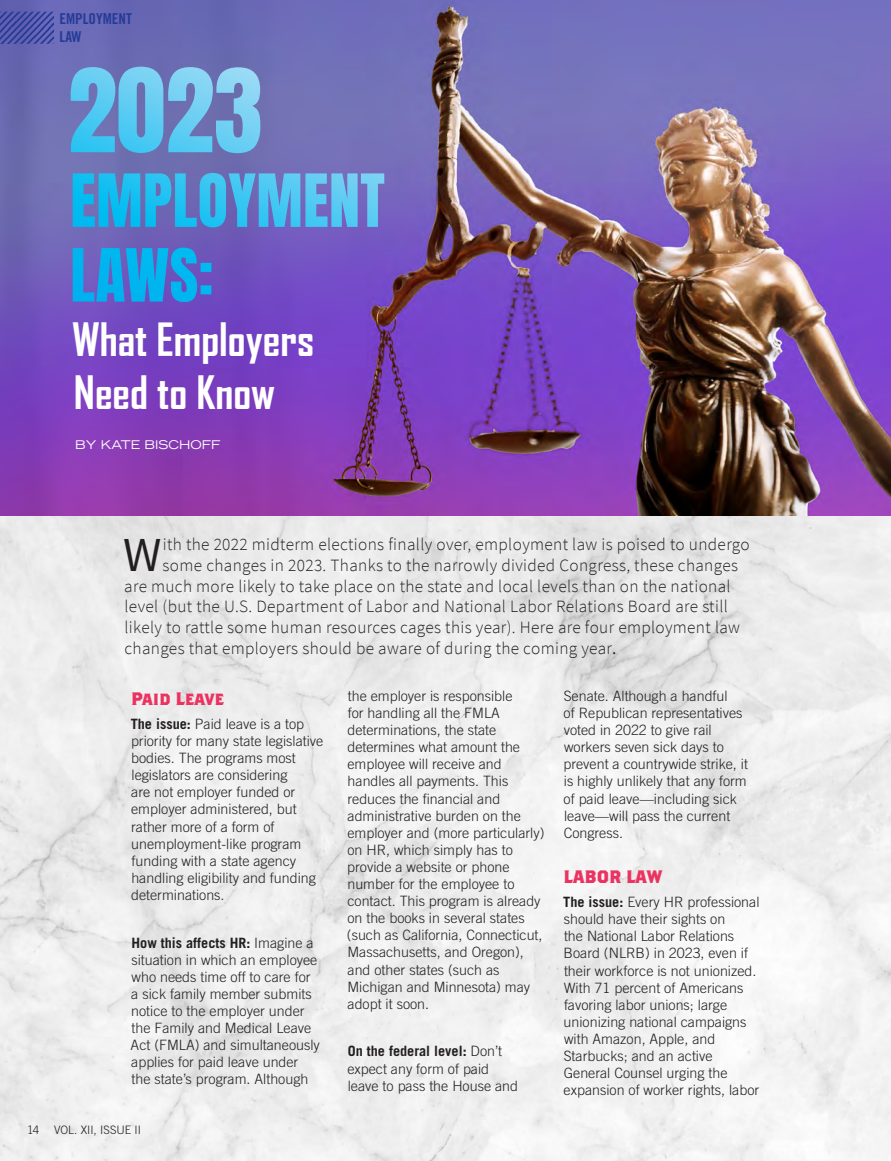
<style>
.page{position:relative;width:891px;height:1161px;background:#fff}
.page>*{position:absolute;margin:0;border:0;box-sizing:border-box;transform-origin:0 0}
.t1{font:48.75px "Source Sans Pro";color:#231f20}
.t2{font:700 44.1px/52.8px "Agency FB";color:#fff}
.t3{font:700 18px "Brothers OT";color:#eb3361}
.t4{font:300 17.25px "Source Sans Pro";letter-spacing:.02em;color:#231f20}
.t5{font:15px/18px "Trade Gothic LT Std Bd Cn 20";color:#263b97}
.t6{font:300 14.25px/17.1px "Trade Gothic LT Std";color:#231f20}
.t7{font:expanded 12px "Trade Gothic LT Std";color:#fff}
.t8{font:300 11.7px "Trade Gothic LT Std";color:#231f20}
.s1{font-weight:400}
.s2{font-weight:700}
</style>
<div class="page">
<img style="left:0;top:516px;width:891px;height:645px">
<img style="left:0;top:0;width:891px;height:516px">
<svg style="left:73px;top:248px;width:138px;height:54px;background:#2991dc"></svg>
<svg style="left:73px;top:173px;width:311px;height:54px;background:#49a4dd"></svg>
<svg style="left:71px;top:67px;width:189px;height:86px;background:#68addc"></svg>
<img style="left:0;top:12px;width:54px;height:32px">
<p class="t5" style="left:59px;top:10px;width:74px">EMPLOYMENT<br>LAW</p>
<h2 class="t2" style="left:72px;top:313px;width:244px">What Employers<br>Need to Know</h2>
<p class="t7" style="left:75px;top:437px;width:147px">BY KATE BISCHOFF</p>
<h1 class="t1" style="left:123px;top:524px;width:40px">W</h1>
<p class="t4" style="left:163px;top:534px;width:589px">ith the 2022 midterm elections finally over, employment law is poised to undergo</p>
<p class="t4" style="left:163px;top:555px;width:577px">some changes in 2023. Thanks to the narrowly divided Congress, these changes</p>
<p class="t4" style="left:124px;top:575px;width:608px">are much more likely to take place on the state and local levels than on the national</p>
<p class="t4" style="left:125px;top:596px;width:605px">level (but the U.S. Department of Labor and National Labor Relations Board are still</p>
<p class="t4" style="left:125px;top:617px;width:617px">likely to rattle some human resources cages this year). Here are four employment law</p>
<p class="t4" style="left:125px;top:637px;width:494px">changes that employers should be aware of during the coming year<span class="s1">.</span></p>
<p class="t3" style="left:131px;top:691px;width:94px">Paid Leave</p>
<p class="t6" style="left:131px;top:715px;width:194px"><span class="s2">The issue:</span> Paid leave is a top priority for many state legislative bodies. The programs most legislators are considering<br>are not employer funded or employer administered, but rather more of a form of unemployment-like program funding with a state agency handling eligibility and funding determinations.</p>
<p class="t6" style="left:131px;top:934px;width:191px"><span class="s2">How this affects HR:</span> Imagine a situation in which an employee who needs time off to care for a sick family member submits notice to the employer under the Family and Medical Leave<br>Act (FMLA) and simultaneously applies for paid leave under the state’s program. Although</p>
<p class="t8" style="left:27px;top:1123px;width:14px">14</p>
<p class="t8" style="left:54px;top:1123px;width:88px">VOL. XII, ISSUE II</p>
<p class="t6" style="left:347px;top:687px;width:199px">the employer is responsible<br>for handling all the FMLA determinations, the state determines what amount the employee will receive and handles all payments. This reduces the financial and administrative burden on the employer and (more particularly) on HR, which simply has to provide a website or phone number for the employee to contact. This program is already on the books in several states (such as California, Connecticut,<br>Massachusetts, and Oregon), and other states (such as<br>Michigan and Minnesota) may adopt it soon.</p>
<p class="t6" style="left:347px;top:1043px;width:172px"><span class="s2">On the federal level:</span> Don’t expect any form of paid leave to pass the House and</p>
<p class="t6" style="left:564px;top:687px;width:186px">Senate. Although a handful<br>of Republican representatives voted in 2022 to give rail workers seven sick days to prevent a countrywide strike, it is highly unlikely that any form of paid leave—including sick leave—will pass the current<br>Congress.</p>
<p class="t3" style="left:564px;top:869px;width:100px">LABOR LAW</p>
<p class="t6" style="left:563px;top:893px;width:198px"><span class="s2">The issue:</span> Every HR professional should have their sights on<br>the National Labor Relations<br>Board (NLRB) in 2023, even if their workforce is not unionized.<br>With 71 percent of Americans favoring labor unions; large unionizing national campaigns with Amazon, Apple, and<br>Starbucks; and an active<br>General Counsel urging the expansion of worker rights, labor</p>
</div>
